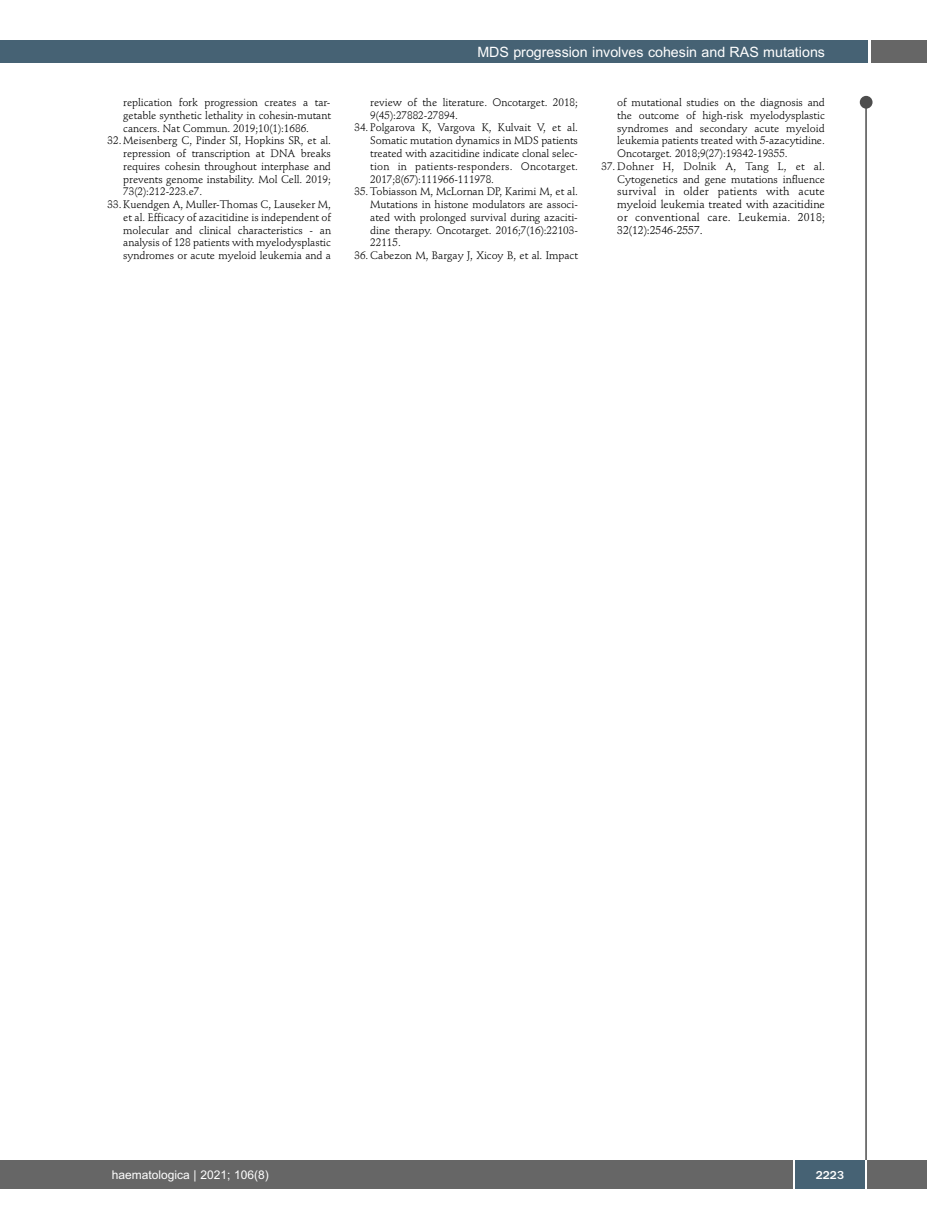
<style>
.page{position:relative;width:927px;height:1225px;background:#fff}
.page>*{position:absolute;margin:0;border:0;box-sizing:border-box;transform-origin:0 0}
.t1{font:14.25px "Arial";color:#fff}
.t2{font:12px "Arial";color:#fff}
.t3{font:500 12px "Franklin Gothic";color:#fff}
.t4{font:11.25px/12.8px "Stempel Schneidler";letter-spacing:.015em;color:#000;text-align:justify}
.t5{font:10.8px/12.8px "Stempel Schneidler";letter-spacing:-.005em;color:#000;text-align:justify}
</style>
<div class="page">
<div style="left:860px;top:96px;width:12px;height:13px;background:#4d4d4d;border-radius:50%"></div>
<hr style="left:865px;top:98px;width:2px;height:1062px;background:#4d4d4d">
<div style="left:871px;top:40px;width:56px;height:22px;background:#666"></div>
<div style="left:18px;top:40px;width:849px;height:22px;background:#466274"></div>
<div style="left:17px;top:1160px;width:910px;height:28px;background:#666"></div>
<div style="left:795px;top:1160px;width:70px;height:28px;background:#466274"></div>
<hr style="left:793px;top:1160px;width:2px;height:28px;background:#fff">
<hr style="left:865px;top:1160px;width:2px;height:28px;background:#fff">
<div style="left:0;top:40px;width:19px;height:22px;background:#466274"></div>
<div style="left:0;top:1160px;width:18px;height:28px;background:#666"></div>
<p class="t5" style="left:123px;top:97px;width:209px">replication fork progression creates a tar&shy;getable synthetic lethality in cohesin-mutant cancers. Nat Commun. 2019;10(1):1686.</p>
<p class="t5" style="left:123px;top:135px;width:209px;text-indent:-16px">32. Meisenberg C, Pinder SI, Hopkins SR, et al. repression of transcription at DNA breaks requires cohesin throughout interphase and prevents genome instability. Mol Cell. 2019; 73(2):212-223.e7.</p>
<p class="t5" style="left:123px;top:199px;width:209px;text-indent:-16px">33. Kuendgen A, Muller-Thomas C, Lauseker M, et al. Efficacy of azacitidine is independent of molecular and clinical characteristics - an analysis of 128 patients with myelodysplastic syndromes or acute myeloid leukemia and a</p>
<h1 class="t1" style="left:477px;top:44px;width:349px">MDS progression involves cohesin and RAS mutations</h1>
<p class="t5" style="left:370px;top:97px;width:209px">review of the literature. Oncotarget. 2018;<br>9(45):27882-27894.</p>
<p class="t5" style="left:370px;top:122px;width:209px;text-indent:-16px">34. Polgarova K, Vargova K, Kulvait V, et al.<br>Somatic mutation dynamics in MDS patients treated with azacitidine indicate clonal selec&shy;tion in patients-responders. Oncotarget.<br>2017;8(67):111966-111978.</p>
<p class="t5" style="left:370px;top:186px;width:209px;text-indent:-16px">35. Tobiasson M, McLornan DP, Karimi M, et al.<br>Mutations in histone modulators are associ&shy;ated with prolonged survival during azaciti&shy;dine therapy. Oncotarget. 2016;7(16):22103- 22115.</p>
<p class="t5" style="left:354px;top:250px;width:225px">36. Cabezon M, Bargay J, Xicoy B, et al. Impact</p>
<p class="t5" style="left:617px;top:97px;width:209px">of mutational studies on the diagnosis and the outcome of high-risk myelodysplastic syndromes and secondary acute myeloid leukemia patients treated with 5-azacytidine.<br>Oncotarget. 2018;9(27):19342-19355.</p>
<p class="t5" style="left:601px;top:161px;width:225px;text-align:right">37. Dohner H, Dolnik A, Tang L, et al.<br>Cytogenetics and gene mutations influence</p>
<p class="t4" style="left:617px;top:186px;width:209px">survival in older patients with acute myeloid leukemia treated with azacitidine or conventional care. Leukemia. 2018; 32(12):2546-2557.</p>
<p class="t2" style="left:112px;top:1167px;width:158px">haematologica | 2021; 106(8)</p>
<p class="t3" style="left:816px;top:1167px;width:30px">2223</p>
</div>
